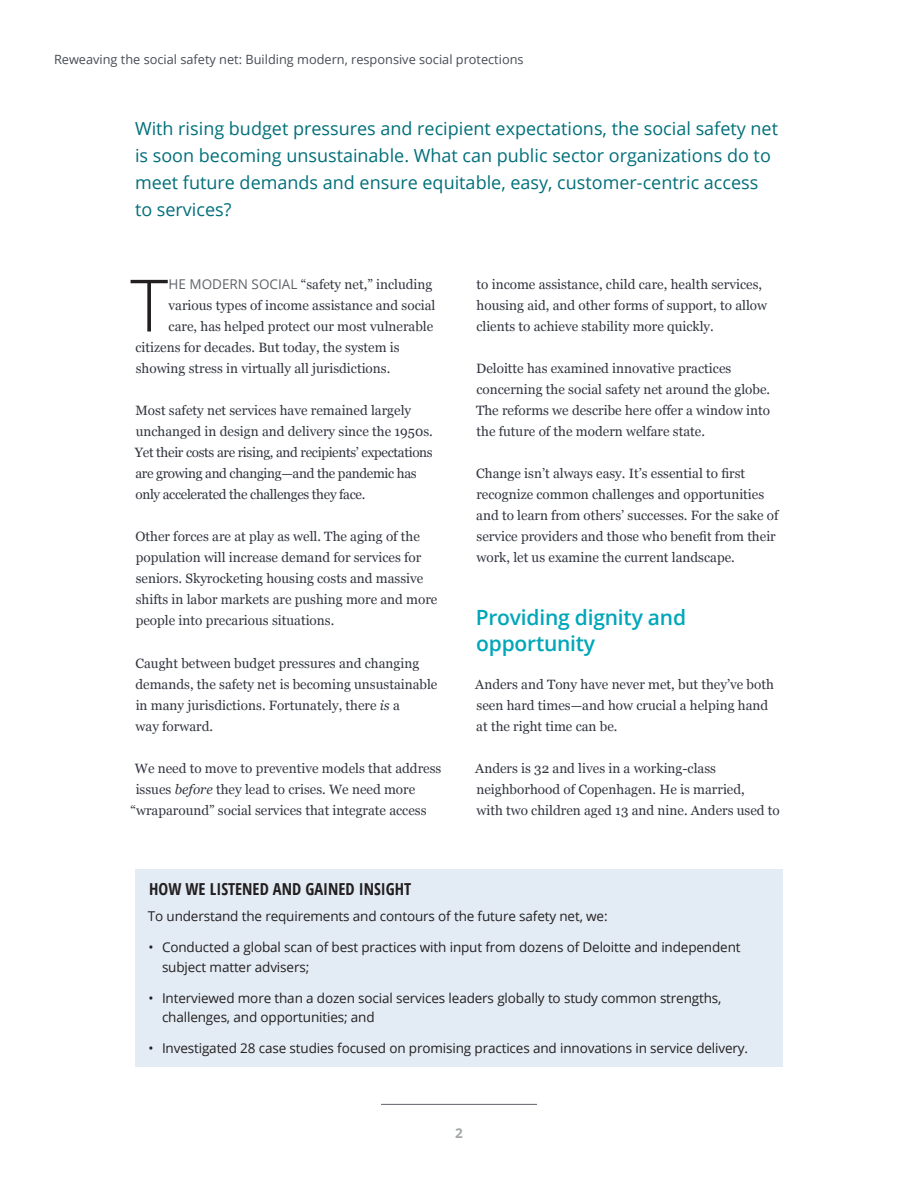
<style>
.page{position:relative;width:918px;height:1188px;background:#fff}
.page>*{position:absolute;margin:0;border:0;box-sizing:border-box;transform-origin:0 0}
.body-dropcap{font:300 72.3px "Open Sans";color:#231f20}
.heading2{font:600 21px/25.2px "Open Sans";letter-spacing:-.01em;color:#00a6b9}
.teaser-text{font:18px/27px "Open Sans";color:#006f7a}
.sidebar-h1{font:700 16.5px "Open Sans Condensed";color:#231f20}
.body-copy{font:13.5px/21px "Georgia";color:#323640}
.sidebar-body{font:13.5px/19.5px "Open Sans";letter-spacing:-.01em;color:#231f20}
.body-copy-2{font:13.5px/21px "Georgia";letter-spacing:-.025em;color:#323640}
.body-dropcap-2{font:13.5px "Georgia";color:#323640}
.t1{font:700 13.5px "Open Sans";color:#a3a7a9}
.t2{font:12.75px "Open Sans";color:#464b54}
.s1{font-family:"Open Sans";color:#5f6369}
.s2{font-style:italic}
</style>
<div class="page">
<hr style="left:381px;top:1104px;width:156px;height:1px;background:#5f6369">
<div style="left:135px;top:869px;width:648px;height:197px;background:#e3ecf5"></div>
<p class="t2" style="left:54px;top:50px;width:471px">Reweaving the social safety net: Building modern, responsive social protections</p>
<p class="teaser-text" style="left:135px;top:115px;width:645px">With rising budget pressures and recipient expectations, the social safety net is soon becoming unsustainable. What can public sector organizations do to meet future demands and ensure equitable, easy, customer-centric access to services?</p>
<p class="body-dropcap" style="left:130px;top:256px;width:39px">T</p>
<p class="body-dropcap-2" style="left:169px;top:275px;width:265px"><span class="s1">HE MODERN SOCIAL</span> “safety net,” including</p>
<p class="body-dropcap-2" style="left:169px;top:296px;width:268px">various types of income assistance and social</p>
<p class="body-dropcap-2" style="left:169px;top:317px;width:266px">care, has helped protect our most vulnerable</p>
<p class="body-dropcap-2" style="left:136px;top:338px;width:266px">citizens for decades. But today, the system is</p>
<p class="body-dropcap-2" style="left:136px;top:359px;width:256px">showing stress in virtually all jurisdictions.</p>
<p class="body-copy-2" style="left:135px;top:400px;width:299px">Most safety net services have remained largely unchanged in design and delivery since the 1950s.<br>Yet their costs are rising, and recipients’ expectations are growing and changing—and the pandemic has only accelerated the challenges they face.</p>
<p class="body-copy" style="left:135px;top:526px;width:304px">Other forces are at play as well. The aging of the population will increase demand for services for seniors. Skyrocketing housing costs and massive shifts in labor markets are pushing more and more people into precarious situations.</p>
<p class="body-copy" style="left:135px;top:652px;width:304px">Caught between budget pressures and changing demands, the safety net is becoming unsustainable in many jurisdictions. Fortunately, there <span class="s2">is</span> a<br>way forward.</p>
<p class="body-copy" style="left:135px;top:757px;width:308px">We need to move to preventive models that address</p>
<p class="body-copy" style="left:136px;top:778px;width:281px">issues <span class="s2">before</span> they lead to crises. We need more</p>
<p class="body-copy" style="left:131px;top:799px;width:298px">“wraparound” social services that integrate access</p>
<p class="body-copy" style="left:476px;top:274px;width:292px">to income assistance, child care, health services, housing aid, and other forms of support, to allow clients to achieve stability more quickly.</p>
<p class="body-copy" style="left:476px;top:358px;width:296px">Deloitte has examined innovative practices concerning the social safety net around the globe.<br>The reforms we describe here offer a window into the future of the modern welfare state.</p>
<p class="body-copy" style="left:476px;top:463px;width:304px">Change isn’t always easy. It’s essential to first recognize common challenges and opportunities and to learn from others’ successes. For the sake of service providers and those who benefit from their work, let us examine the current landscape.</p>
<p class="heading2" style="left:476px;top:605px;width:212px">Providing dignity and opportunity</p>
<p class="body-copy" style="left:475px;top:673px;width:300px">Anders and Tony have never met, but they’ve both seen hard times—and how crucial a helping hand at the right time can be.</p>
<p class="body-copy" style="left:475px;top:757px;width:306px">Anders is 32 and lives in a working-class neighborhood of Copenhagen. He is married,<br>with two children aged 13 and nine. Anders used to</p>
<p class="sidebar-h1" style="left:149px;top:878px;width:263px">HOW WE LISTENED AND GAINED INSIGHT</p>
<p class="sidebar-body" style="left:148px;top:906px;width:461px">To understand the requirements and contours of the future safety net, we:</p>
<p class="sidebar-body" style="left:162px;top:937px;width:580px;text-indent:-14px">• Conducted a global scan of best practices with input from dozens of Deloitte and independent subject matter advisers;</p>
<p class="sidebar-body" style="left:162px;top:988px;width:561px;text-indent:-14px">• Interviewed more than a dozen social services leaders globally to study common strengths, challenges, and opportunities; and</p>
<p class="sidebar-body" style="left:148px;top:1038px;width:601px">• Investigated 28 case studies focused on promising practices and innovations in service delivery.</p>
<p class="t1" style="left:455px;top:1123px;width:9px">2</p>
</div>
